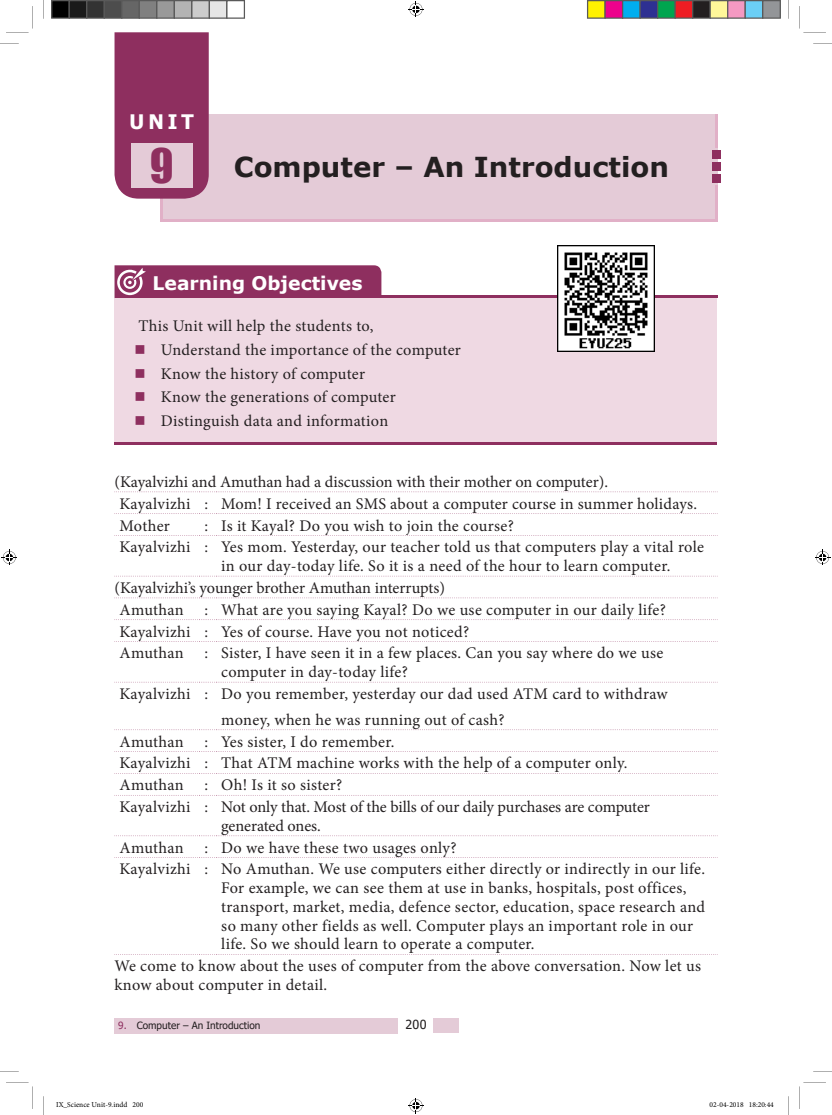
<style>
.page{position:relative;width:832px;height:1115px;background:#fff}
.page>*{position:absolute;margin:0;border:0;box-sizing:border-box;transform-origin:0 0}
.t1{font:43.75px "Impact";color:#8e2f5f}
.t2{font:700 27.5px "Verdana";color:#231f20}
.t3{font:700 20px "Tahoma";color:#fff}
.t4{font:700 18.75px "Verdana";color:#fff}
.t5{font:16.25px/21.8px "Minion Pro";letter-spacing:.015em;color:#231f20}
.t6{font:16.25px/21.8px "Minion Pro";letter-spacing:-.005em;color:#231f20}
.t7{font:16.25px "Minion Pro";letter-spacing:-.01em;color:#231f20}
.t8{font:12.5px "Tahoma";color:#231f20}
.t9{font:10px "Tahoma";color:#231f20}
.t10{font:7.5px "Minion Pro";color:#000}
.s1{color:#8e2f5f}
</style>
<div class="page">
<div style="left:114px;top:1018px;width:284px;height:15px;background:#e4cbd7"></div>
<div style="left:433px;top:1018px;width:25px;height:15px;background:#e4cbd7"></div>
<svg style="left:114px;top:265px;width:267px;height:33px"></svg>
<div style="left:114px;top:298px;width:603px;height:144px;background:#efd9e3"></div>
<hr style="left:114px;top:442px;width:603px;height:3px;background:#8e2f5f">
<hr style="left:377px;top:296px;width:340px;height:2px;background:#8e2f5f">
<svg style="left:114px;top:513px;width:603px;height:1px"></svg>
<svg style="left:114px;top:535px;width:603px;height:1px"></svg>
<svg style="left:114px;top:576px;width:602px;height:1px"></svg>
<svg style="left:114px;top:597px;width:602px;height:1px"></svg>
<svg style="left:114px;top:619px;width:603px;height:1px"></svg>
<svg style="left:114px;top:641px;width:603px;height:1px"></svg>
<svg style="left:114px;top:682px;width:602px;height:1px"></svg>
<svg style="left:114px;top:729px;width:603px;height:1px"></svg>
<svg style="left:114px;top:751px;width:603px;height:1px"></svg>
<svg style="left:114px;top:773px;width:603px;height:1px"></svg>
<svg style="left:114px;top:795px;width:603px;height:1px"></svg>
<svg style="left:114px;top:835px;width:602px;height:1px"></svg>
<svg style="left:114px;top:857px;width:603px;height:1px"></svg>
<svg style="left:114px;top:491px;width:602px;height:1px"></svg>
<svg style="left:114px;top:954px;width:603px;height:1px"></svg>
<div style="left:161px;top:114px;width:556px;height:105px;background:#e4cbd7"></div>
<hr style="left:160px;top:188px;width:3px;height:33px;background:#e1b0c7">
<hr style="left:714px;top:185px;width:3px;height:36px;background:#e1b0c7">
<hr style="left:714px;top:114px;width:3px;height:34px;background:#e1b0c7">
<div style="left:712px;top:151px;width:8px;height:8px;background:#8e2f5f"></div>
<div style="left:712px;top:162px;width:8px;height:9px;background:#8e2f5f"></div>
<div style="left:712px;top:174px;width:8px;height:8px;background:#8e2f5f"></div>
<hr style="left:162px;top:219px;width:555px;height:2px;background:#e1b0c7">
<div style="left:114px;top:32px;width:95px;height:167px;background:#8e2f5f"></div>
<div style="left:131px;top:144px;width:61px;height:44px;background:#e4cbd7"></div>
<img style="left:557px;top:245px;width:97px;height:106px">
<svg style="left:0;top:43px;width:19px;height:1px"></svg>
<svg style="left:813px;top:43px;width:18px;height:1px"></svg>
<svg style="left:0;top:1071px;width:19px;height:1px"></svg>
<svg style="left:813px;top:1071px;width:18px;height:1px"></svg>
<svg style="left:43px;top:0;width:1px;height:19px"></svg>
<svg style="left:43px;top:1096px;width:1px;height:19px"></svg>
<svg style="left:6px;top:6px;width:27px;height:27px"></svg>
<svg style="left:6px;top:1082px;width:27px;height:27px"></svg>
<svg style="left:799px;top:6px;width:26px;height:27px"></svg>
<svg style="left:799px;top:1082px;width:26px;height:27px"></svg>
<svg style="left:408px;top:2px;width:15px;height:15px"></svg>
<svg style="left:408px;top:1098px;width:15px;height:15px"></svg>
<svg style="left:2px;top:550px;width:15px;height:15px"></svg>
<svg style="left:815px;top:550px;width:14px;height:15px"></svg>
<svg style="left:51px;top:0;width:194px;height:19px"></svg>
<svg style="left:587px;top:0;width:193px;height:19px"></svg>
<svg style="left:136px;top:345px;width:25px;height:11px"></svg>
<svg style="left:136px;top:369px;width:25px;height:10px"></svg>
<svg style="left:136px;top:392px;width:25px;height:11px"></svg>
<svg style="left:136px;top:416px;width:25px;height:11px"></svg>
<p class="t3" style="left:129px;top:108px;width:66px">UNIT</p>
<h1 class="t1" style="left:150px;top:132px;width:25px">9</h1>
<h2 class="t2" style="left:234px;top:148px;width:436px">Computer – An Introduction</h2>
<p class="t4" style="left:152px;top:270px;width:211px">Learning Objectives</p>
<p class="t5" style="left:161px;top:314px;width:301px;line-height:23.8px;text-indent:-22px">This Unit will help the students to,<br>Understand the importance of the computer Know the history of computer<br>Know the generations of computer Distinguish data and information</p>
<p class="t5" style="left:119px;top:470px;width:579px;text-indent:-5px">(Kayalvizhi and Amuthan had a discussion with their mother on computer).<br>Kayalvizhi : Mom! I received an SMS about a computer course in summer holidays.<br>Mother</p>
<p class="t5" style="left:119px;top:514px;width:585px;text-indent:85px">: Is it Kayal? Do you wish to join the course?<br>Kayalvizhi : Yes mom. Yesterday, our teacher told us that computers play a vital role</p>
<p class="t5" style="left:221px;top:555px;width:450px">in our day-today life. So it is a need of the hour to learn computer.</p>
<p class="t6" style="left:114px;top:577px;width:332px">(Kayalvizhi’s younger brother Amuthan interrupts)</p>
<p class="t5" style="left:119px;top:599px;width:66px">Amuthan</p>
<p class="t5" style="left:119px;top:599px;width:547px;text-indent:85px">: What are you saying Kayal? Do we use computer in our daily life?<br>Kayalvizhi : Yes of course. Have you not noticed?<br>Amuthan</p>
<p class="t5" style="left:221px;top:644px;width:443px;line-height:18.8px;text-indent:-17px">: Sister, I have seen it in a few places. Can you say where do we use computer in day-today life?</p>
<p class="t5" style="left:221px;top:681px;width:448px;line-height:25.9px;text-indent:-102px">Kayalvizhi : Do you remember, yesterday our dad used ATM card to withdraw money, when he was running out of cash?</p>
<p class="t5" style="left:119px;top:730px;width:66px">Amuthan</p>
<p class="t5" style="left:119px;top:730px;width:509px;text-indent:85px">: Yes sister, I do remember.<br>Kayalvizhi : That ATM machine works with the help of a computer only.<br>Amuthan</p>
<p class="t6" style="left:119px;top:774px;width:531px;text-indent:85px">: Oh! Is it so sister?<br>Kayalvizhi : Not only that. Most of the bills of our daily purchases are computer</p>
<p class="t7" style="left:221px;top:814px;width:101px">generated ones.</p>
<p class="t5" style="left:119px;top:836px;width:66px">Amuthan</p>
<p class="t5" style="left:119px;top:836px;width:586px;text-indent:85px">: Do we have these two usages only?<br>Kayalvizhi : No Amuthan. We use computers either directly or indirectly in our life.</p>
<p class="t5" style="left:221px;top:878px;width:485px;line-height:18.8px">For example, we can see them at use in banks, hospitals, post offices, transport, market, media, defence sector, education, space research and so many other fields as well. Computer plays an important role in our life. So we should learn to operate a computer.</p>
<p class="t5" style="left:114px;top:956px;width:588px;line-height:18.8px">We come to know about the uses of computer from the above conversation. Now let us know about computer in detail.</p>
<p class="t9" style="left:118px;top:1018px;width:143px"><span class="s1">9.</span> Computer – An Introduction</p>
<p class="t8" style="left:405px;top:1016px;width:22px">200</p>
<p class="t10" style="left:56px;top:1100px;width:89px">IX_Science Unit-9.indd 200</p>
<p class="t10" style="left:709px;top:1100px;width:66px">02-04-2018 18:20:44</p>
</div>
